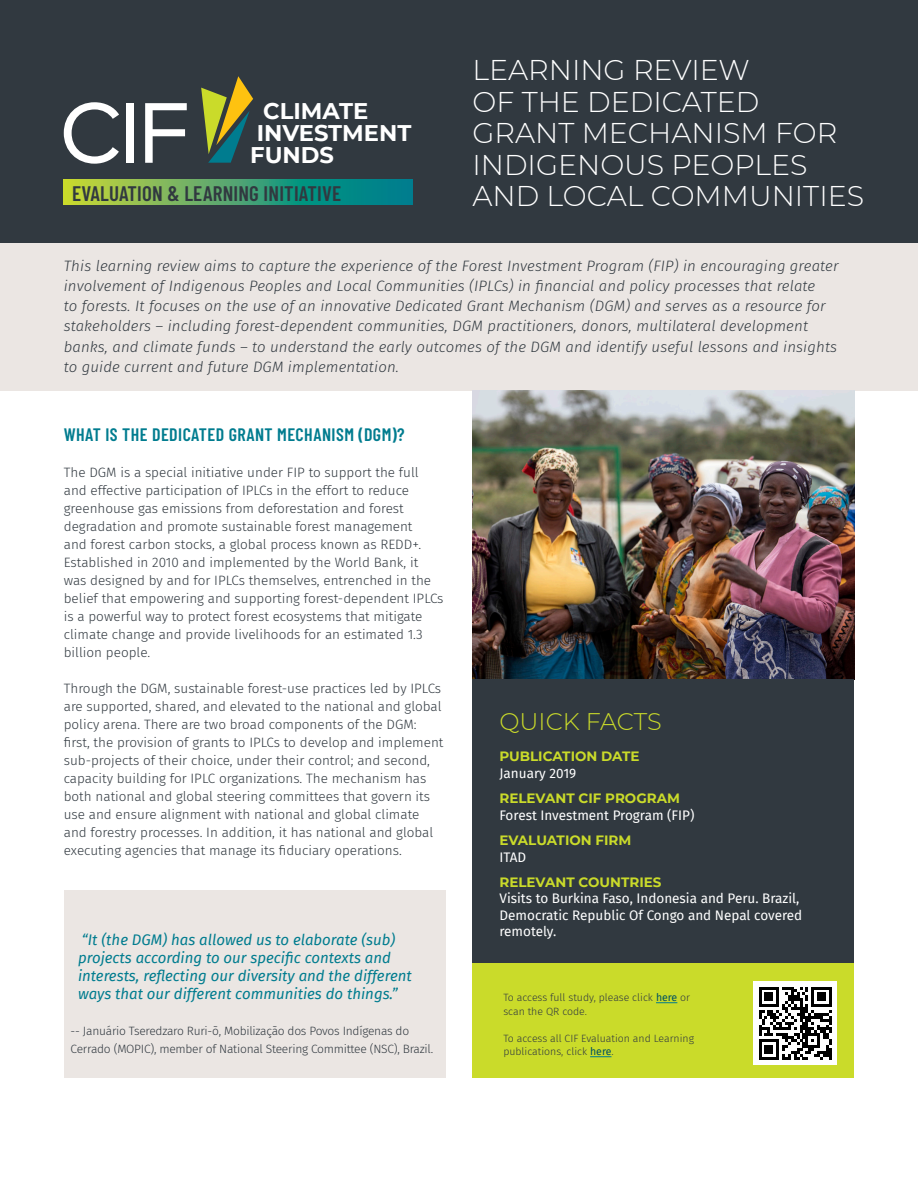
<style>
.page{position:relative;width:918px;height:1188px;background:#fff}
.page>*{position:absolute;margin:0;border:0;box-sizing:border-box;transform-origin:0 0}
.Heading_2_pager{font:300 28.5px/31.5px "Montserrat";color:#fff}
.Quick_Facts_heading{font:300 24px "Montserrat";letter-spacing:-.005em;color:#cadb2a}
.t1{font:700 22.65px/21.8px "Montserrat";color:#fff}
.Evaluation___Learnin{font:600 21px "Barlow Condensed";letter-spacing:.01em;color:#313940}
.Headline_paragraph{font:600 18px "Barlow Condensed";letter-spacing:.025em;color:#007c8f}
.Intro_paragraph_text{font:italic 300 15px/20.2px "Fira Sans";letter-spacing:.01em;color:#313940}
.Text{font:italic 15px/18px "Fira Sans";color:#007c8f}
.Text-2{font:300 13.5px/18px "Fira Sans";color:#313940}
.Project_Data{font:13.5px/16.5px "Fira Sans";color:#fff}
.Project_Data_bold{font:13.5px/16.5px "Fira Sans";color:#fff}
.Project_Data_bold-2{font:700 13.5px "Montserrat";color:#cadb2a}
.Text-3{font:300 12px/18px "Fira Sans";letter-spacing:-.02em;color:#313940}
.Text_small{font:300 10.5px/13.5px "Fira Sans";color:#313940}
.s1{font-family:"Montserrat";font-weight:700;color:#cadb2a}
.s2{font-weight:400;color:#005260}
</style>
<div class="page">
<div style="left:64px;top:890px;width:382px;height:187px;background:#ebe6e3"></div>
<div style="left:0;top:243px;width:918px;height:148px;background:#ebe6e3"></div>
<img style="left:472px;top:391px;width:382px;height:289px">
<div style="left:472px;top:963px;width:382px;height:115px;background:#cadb2a"></div>
<div style="left:0;top:0;width:918px;height:243px;background:#313940"></div>
<div style="left:754px;top:982px;width:83px;height:83px;background:#fff"></div>
<svg style="left:759px;top:987px;width:73px;height:73px"></svg>
<svg style="left:64px;top:180px;width:348px;height:25px;background:#4ea66b"></svg>
<svg style="left:64px;top:102px;width:55px;height:62px"></svg>
<div style="left:126px;top:103px;width:7px;height:60px;background:#fff"></div>
<svg style="left:145px;top:103px;width:42px;height:60px"></svg>
<svg style="left:201px;top:76px;width:52px;height:87px"></svg>
<div style="left:472px;top:680px;width:382px;height:283px;background:#313940"></div>
<svg style="left:656px;top:1002px;width:21px;height:1px"></svg>
<svg style="left:590px;top:1056px;width:21px;height:1px"></svg>
<p class="t1" style="left:250px;top:99px;width:163px;text-indent:13px">CLIMATE<br>INVESTMENT<br>FUNDS</p>
<p class="Evaluation___Learnin" style="left:72px;top:178px;width:271px">EVALUATION &amp; LEARNING INITIATIVE</p>
<p class="Heading_2_pager" style="left:472px;top:53px;width:279px">LEARNING REVIEW</p>
<p class="Heading_2_pager" style="left:472px;top:85px;width:393px">OF THE DEDICATED<br>GRANT MECHANISM FOR<br>INDIGENOUS PEOPLES<br>AND LOCAL COMMUNITIES</p>
<p class="Intro_paragraph_text" style="left:64px;top:255px;width:776px">This learning review aims to capture the experience of the Forest Investment Program (FIP) in encouraging greater involvement of Indigenous Peoples and Local Communities (IPLCs) in financial and policy processes that relate<br>to forests. It focuses on the use of an innovative Dedicated Grant Mechanism (DGM) and serves as a resource for stakeholders – including forest-dependent communities, DGM practitioners, donors, multilateral development banks, and climate funds – to understand the early outcomes of the DGM and identify useful lessons and insights to guide current and future DGM implementation.</p>
<p class="Headline_paragraph" style="left:64px;top:422px;width:342px">WHAT IS THE DEDICATED GRANT MECHANISM (DGM)?</p>
<p class="Text-2" style="left:64px;top:463px;width:381px">The DGM is a special initiative under FIP to support the full and effective participation of IPLCs in the effort to reduce greenhouse gas emissions from deforestation and forest degradation and promote sustainable forest management<br>and forest carbon stocks, a global process known as REDD+.<br>Established in 2010 and implemented by the World Bank, it was designed by and for IPLCs themselves, entrenched in the belief that empowering and supporting forest-dependent IPLCs is a powerful way to protect forest ecosystems that mitigate climate change and provide livelihoods for an estimated 1.3 billion people.</p>
<p class="Text-2" style="left:64px;top:679px;width:381px">Through the DGM, sustainable forest-use practices led by IPLCs are supported, shared, and elevated to the national and global policy arena. There are two broad components of the DGM: first, the provision of grants to IPLCs to develop and implement sub-projects of their choice, under their control; and second, capacity building for IPLC organizations. The mechanism has both national and global steering committees that govern its use and ensure alignment with national and global climate and forestry processes. In addition, it has national and global executing agencies that manage its fiduciary operations.</p>
<p class="Text" style="left:78px;top:930px;width:335px">“It (the DGM) has allowed us to elaborate (sub) projects according to our specific contexts and interests, reflecting our diversity and the different ways that our different communities do things.”</p>
<p class="Text-3" style="left:71px;top:1022px;width:364px">-- Januário Tseredzaro Ruri-õ, Mobilização dos Povos Indígenas do<br>Cerrado (MOPIC), member of National Steering Committee (NSC), Brazil.</p>
<p class="Quick_Facts_heading" style="left:500px;top:705px;width:164px">QUICK FACTS</p>
<p class="Project_Data_bold-2" style="left:500px;top:747px;width:142px">PUBLICATION DATE</p>
<p class="Project_Data_bold" style="left:500px;top:765px;width:78px">January 2019</p>
<p class="Project_Data_bold" style="left:500px;top:790px;width:196px"><span class="s1">RELEVANT CIF PROGRAM<br></span>Forest Investment Program (FIP)</p>
<p class="Project_Data_bold-2" style="left:500px;top:831px;width:133px">EVALUATION FIRM</p>
<p class="Project_Data" style="left:500px;top:849px;width:28px">ITAD</p>
<p class="Project_Data_bold-2" style="left:500px;top:872px;width:164px">RELEVANT COUNTRIES</p>
<p class="Project_Data" style="left:500px;top:890px;width:304px">Visits to Burkina Faso, Indonesia and Peru. Brazil,<br>Democratic Republic Of Congo and Nepal covered remotely.</p>
<p class="Text_small" style="left:503px;top:991px;width:188px">To access full study, please click <span class="s2">here</span> or scan the QR code.</p>
<p class="Text_small" style="left:503px;top:1031px;width:192px">To access all CIF Evaluation and Learning publications, click <span class="s2">here</span>.</p>
</div>
